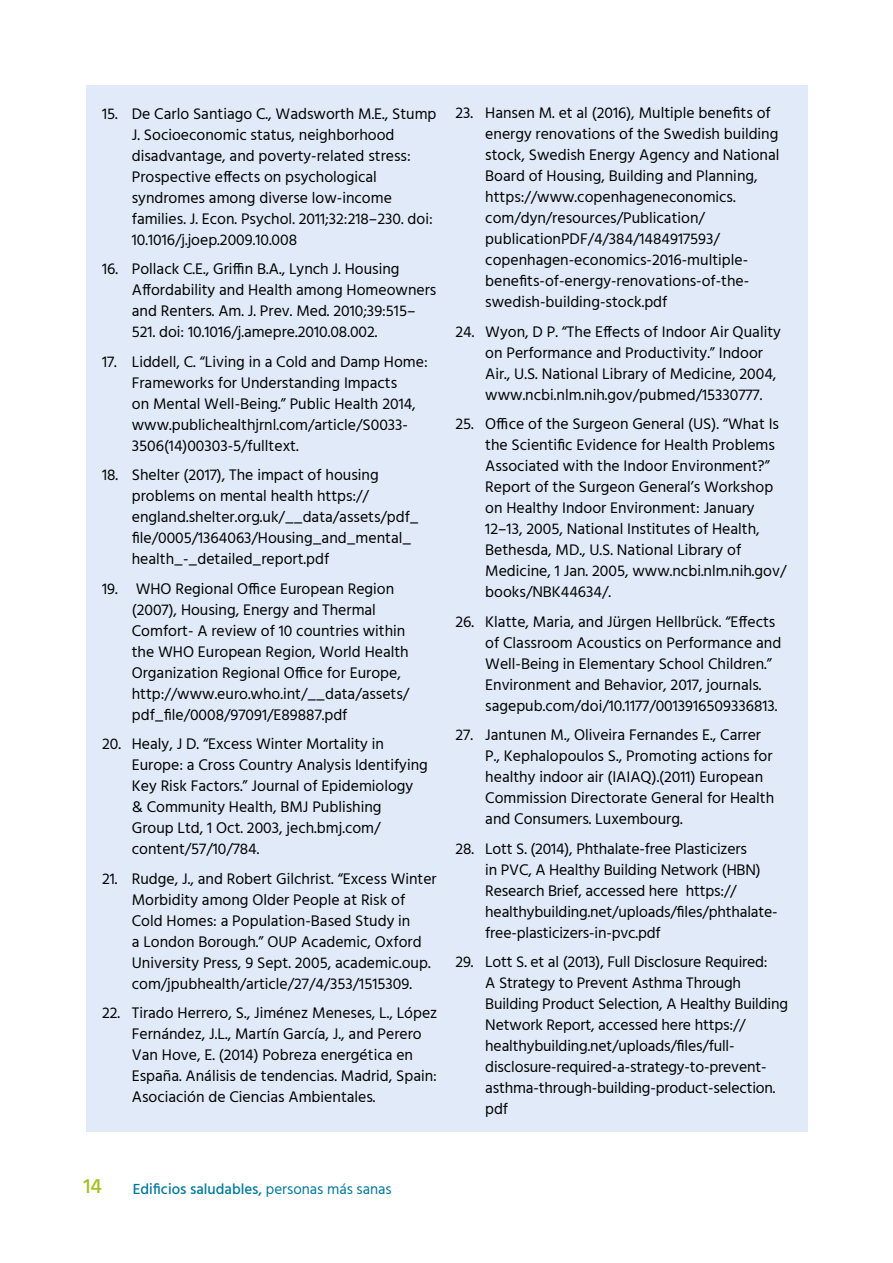
<style>
.page{position:relative;width:893px;height:1263px;background:#fff}
.page>*{position:absolute;margin:0;border:0;box-sizing:border-box;transform-origin:0 0}
.t1{font:500 21px "Hind";color:#a0c01b}
.t2{font:15.75px/21px "Hind";color:#000}
.t3{font:500 15px "Hind";color:#00789b}
.s1{font-weight:400}
</style>
<div class="page">
<div style="left:87px;top:85px;width:721px;height:1046px;background:#e0eaf8"></div>
<p class="t2" style="left:132px;top:104px;width:306px;text-indent:-30px">15. De Carlo Santiago C., Wadsworth M.E., Stump J. Socioeconomic status, neighborhood disadvantage, and poverty-related stress:<br>Prospective effects on psychological syndromes among diverse low-income families. J. Econ. Psychol. 2011;32:218–230. doi:<br>10.1016/j.joep.2009.10.008</p>
<p class="t2" style="left:132px;top:259px;width:306px;text-indent:-30px">16. Pollack C.E., Griffin B.A., Lynch J. Housing Affordability and Health among Homeowners and Renters. Am. J. Prev. Med. 2010;39:515– 521. doi: 10.1016/j.amepre.2010.08.002.</p>
<p class="t2" style="left:132px;top:352px;width:297px;text-indent:-30px">17. Liddell, C. “Living in a Cold and Damp Home:<br>Frameworks for Understanding Impacts<br>on Mental Well-Being.” Public Health 2014, www.publichealthjrnl.com/article/S0033- 3506(14)00303-5/fulltext.</p>
<p class="t2" style="left:132px;top:465px;width:288px;text-indent:-30px">18. Shelter (2017), The impact of housing problems on mental health https:// england.shelter.org.uk/__data/assets/pdf_ file/0005/1364063/Housing_and_mental_ health_-_detailed_report.pdf</p>
<p class="t2" style="left:132px;top:579px;width:279px;text-indent:-30px">19. WHO Regional Office European Region (2007), Housing, Energy and Thermal Comfort- A review of 10 countries within the WHO European Region, World Health Organization Regional Office for Europe, http://www.euro.who.int/__data/assets/ pdf_file/0008/97091/E89887.pdf</p>
<p class="t2" style="left:132px;top:734px;width:298px;text-indent:-30px">20. Healy, J D. “Excess Winter Mortality in Europe: a Cross Country Analysis Identifying Key Risk Factors.” Journal of Epidemiology &amp; Community Health, BMJ Publishing<br>Group Ltd, 1 Oct. 2003, jech.bmj.com/ content/57/10/784.</p>
<p class="t2" style="left:132px;top:869px;width:306px;text-indent:-30px">21. Rudge, J., and Robert Gilchrist. “Excess Winter Morbidity among Older People at Risk of Cold Homes: a Population-Based Study in<br>a London Borough.” OUP Academic, Oxford University Press, 9 Sept. 2005, academic.oup. com/jpubhealth/article/27/4/353/1515309.</p>
<p class="t2" style="left:132px;top:1003px;width:307px;text-indent:-30px">22. Tirado Herrero, S., Jiménez Meneses, L., López Fernández, J.L., Martín García, J., and Perero Van Hove, E. (2014) Pobreza energética en España. Análisis de tendencias. Madrid, Spain:<br>Asociación de Ciencias Ambientales.</p>
<p class="t2" style="left:485px;top:104px;width:296px;text-indent:-30px">23. Hansen M. et al (2016), Multiple benefits of energy renovations of the Swedish building stock, Swedish Energy Agency and National Board of Housing, Building and Planning, https://www.copenhageneconomics. com/dyn/resources/Publication/ publicationPDF/4/384/1484917593/ copenhagen-economics-2016-multiple&shy;benefits-of-energy-renovations-of-the&shy;swedish-building-stock.pdf</p>
<p class="t2" style="left:485px;top:322px;width:297px;text-indent:-30px">24. Wyon, D P. “The Effects of Indoor Air Quality on Performance and Productivity.” Indoor Air., U.S. National Library of Medicine, 2004, www.ncbi.nlm.nih.gov/pubmed/15330777.</p>
<p class="t2" style="left:485px;top:414px;width:303px;text-indent:-30px">25. Office of the Surgeon General (US). “What Is the Scientific Evidence for Health Problems Associated with the Indoor Environment?” Report of the Surgeon General’s Workshop on Healthy Indoor Environment: January 12–13, 2005, National Institutes of Health, Bethesda, MD., U.S. National Library of Medicine, 1 Jan. 2005, www.ncbi.nlm.nih.gov/ books/NBK44634/.</p>
<p class="t2" style="left:485px;top:612px;width:298px;text-indent:-30px">26. Klatte, Maria, and Jürgen Hellbrück. “Effects of Classroom Acoustics on Performance and Well-Being in Elementary School Children.” Environment and Behavior, 2017, journals. sagepub.com/doi/10.1177/0013916509336813.</p>
<p class="t2" style="left:485px;top:725px;width:290px;text-indent:-30px">27. Jantunen M., Oliveira Fernandes E., Carrer P., Kephalopoulos S., Promoting actions for healthy indoor air (IAIAQ).(2011) European Commission Directorate General for Health and Consumers. Luxembourg.</p>
<p class="t2" style="left:485px;top:839px;width:294px;text-indent:-30px">28. Lott S. (2014), Phthalate-free Plasticizers<br>in PVC, A Healthy Building Network (HBN)<br>Research Brief, accessed here https:// healthybuilding.net/uploads/files/phthalate&shy;free-plasticizers-in-pvc.pdf</p>
<p class="t2" style="left:485px;top:952px;width:304px;text-indent:-30px">29. Lott S. et al (2013), Full Disclosure Required:<br>A Strategy to Prevent Asthma Through Building Product Selection, A Healthy Building Network Report, accessed here https:// healthybuilding.net/uploads/files/full&shy;disclosure-required-a-strategy-to-prevent&shy;asthma-through-building-product-selection. pdf</p>
<h1 class="t1" style="left:83px;top:1171px;width:20px">14</h1>
<p class="t3" style="left:133px;top:1178px;width:260px">Edificios saludables, <span class="s1">personas más sanas</span></p>
</div>
